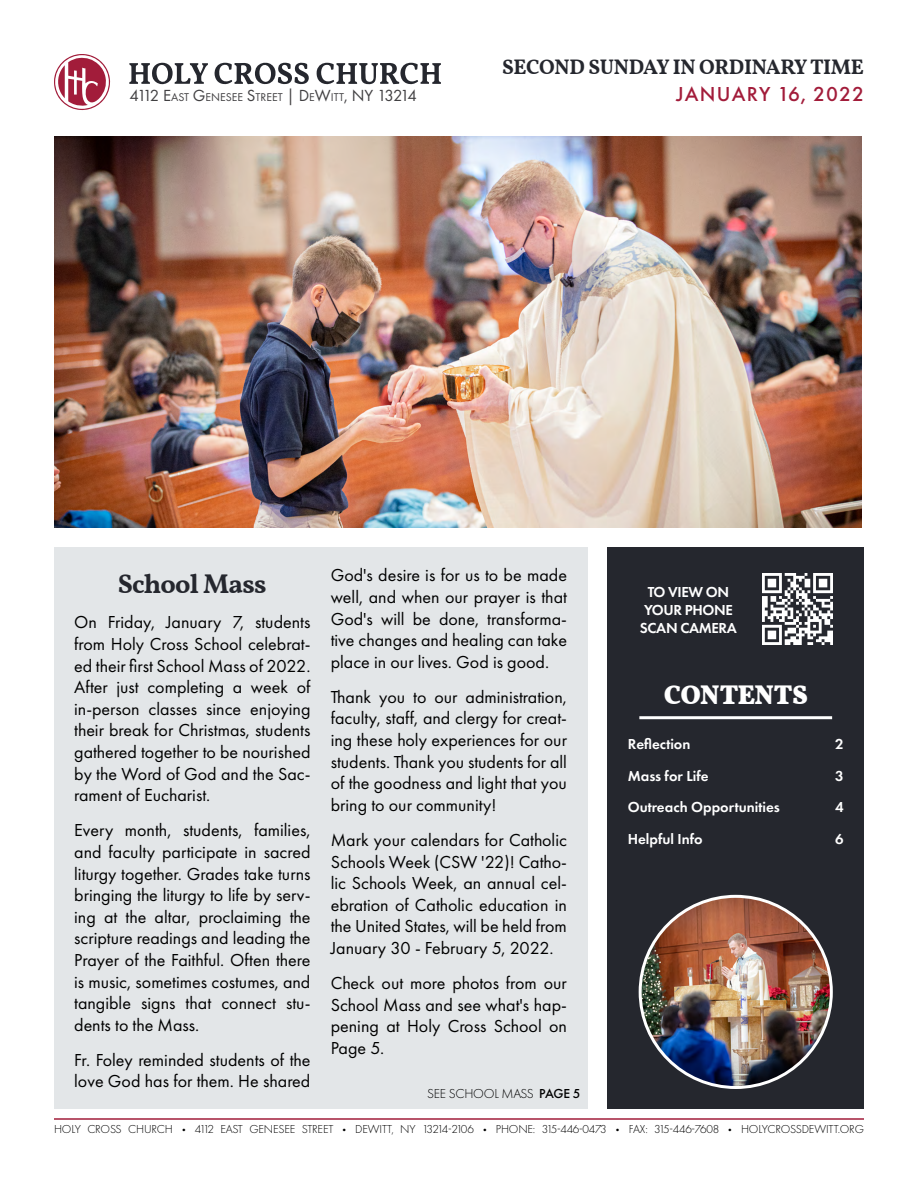
<style>
.page{position:relative;width:918px;height:1188px;background:#fff}
.page>*{position:absolute;margin:0;border:0;box-sizing:border-box;transform-origin:0 0}
.t1{font:700 27px "Vollkorn";letter-spacing:-.025em;color:#25272e}
.t2{font:900 27px "Vollkorn";letter-spacing:-.015em;color:#fff}
.t3{font:700 21px "Vollkorn";letter-spacing:-.015em;color:#25272e}
.t4{font:500 21px "Futura PT";letter-spacing:.055em;color:#a21c3a}
.t5{font:18px/21.6px "Futura PT";color:#000;text-align:justify}
.t6{font:16.65px "Futura PT";letter-spacing:-.13em;color:#414042}
.t7{font:600 15px "Futura PT";color:#fff}
.t8{font:600 15px/18px "Futura PT";letter-spacing:-.025em;color:#fff;text-align:center}
.t9{font:300 13.5px "Futura PT";letter-spacing:-.015em;color:#000}
.t10{font:300 12px "Futura PT";letter-spacing:-.015em;color:#000}
.s1{font-size:11.7px}
.s2{font-weight:500}
.s3{font-weight:400;font-size:9px}
</style>
<div class="page">
<div style="left:608px;top:547px;width:256px;height:562px;background:#25272e"></div>
<img style="left:54px;top:136px;width:808px;height:391px">
<div style="left:54px;top:547px;width:533px;height:562px;background:#e3e6e8"></div>
<hr style="left:54px;top:1118px;width:810px;height:2px;background:#a21c3a">
<img style="left:640px;top:896px;width:191px;height:192px;border-radius:96px">
<svg style="left:54px;top:54px;width:56px;height:56px"></svg>
<svg style="left:214px;top:62px;width:95px;height:23px"></svg>
<svg style="left:317px;top:63px;width:124px;height:22px"></svg>
<svg style="left:129px;top:62px;width:79px;height:23px"></svg>
<img style="left:763px;top:574px;width:70px;height:70px">
<hr style="left:639px;top:716px;width:193px;height:3px;background:#fff">
<p class="t6" style="left:129px;top:86px;width:289px">4112 E<span class="s1">AST</span> G<span class="s1">ENESEE</span> S<span class="s1">TREET</span> | D<span class="s1">E</span>W<span class="s1">ITT</span>, NY 13214</p>
<p class="t3" style="left:502px;top:51px;width:363px">SECOND SUNDAY IN ORDINARY TIME</p>
<p class="t4" style="left:676px;top:82px;width:189px">JANUARY 16, 2022</p>
<h1 class="t1" style="left:118px;top:564px;width:150px">School Mass</h1>
<p class="t5" style="left:74px;top:612px;width:238px">On Friday, January 7, students from Holy Cross School celebrat&shy;ed their first School Mass of 2022.<br>After just completing a week of in-person classes since enjoying their break for Christmas, students gathered together to be nourished by the Word of God and the Sac&shy;rament of Eucharist.</p>
<p class="t5" style="left:74px;top:819px;width:238px">Every month, students, families, and faculty participate in sacred liturgy together. Grades take turns bringing the liturgy to life by serv&shy;ing at the altar, proclaiming the scripture readings and leading the Prayer of the Faithful. Often there is music, sometimes costumes, and tangible signs that connect stu&shy;dents to the Mass.</p>
<p class="t5" style="left:74px;top:1049px;width:238px">Fr. Foley reminded students of the love God has for them. He shared</p>
<p class="t5" style="left:331px;top:564px;width:238px">God's desire is for us to be made well, and when our prayer is that God's will be done, transforma&shy;tive changes and healing can take place in our lives. God is good.</p>
<p class="t5" style="left:331px;top:686px;width:238px">Thank you to our administration, faculty, staff, and clergy for creat&shy;ing these holy experiences for our students. Thank you students for all of the goodness and light that you bring to our community!</p>
<p class="t5" style="left:331px;top:829px;width:238px">Mark your calendars for Catholic Schools Week (CSW '22)! Catho&shy;lic Schools Week, an annual cel&shy;ebration of Catholic education in the United States, will be held from January 30 - February 5, 2022.</p>
<p class="t5" style="left:331px;top:972px;width:238px">Check out more photos from our School Mass and see what's hap&shy;pening at Holy Cross School on Page 5.</p>
<p class="t9" style="left:427px;top:1086px;width:155px">SEE SCHOOL MASS <span class="s2">PAGE 5</span></p>
<p class="t8" style="left:640px;top:583px;width:98px">TO VIEW ON<br>YOUR PHONE<br>SCAN CAMERA</p>
<h1 class="t2" style="left:664px;top:674px;width:146px">CONTENTS</h1>
<p class="t7" style="left:628px;top:735px;width:64px">Reflection</p>
<p class="t7" style="left:835px;top:735px;width:10px">2</p>
<p class="t7" style="left:628px;top:766px;width:82px">Mass for Life</p>
<p class="t7" style="left:835px;top:766px;width:10px">3</p>
<p class="t7" style="left:628px;top:798px;width:154px">Outreach Opportunities</p>
<p class="t7" style="left:835px;top:798px;width:10px">4</p>
<p class="t7" style="left:628px;top:829px;width:76px">Helpful Info</p>
<p class="t7" style="left:835px;top:829px;width:10px">6</p>
<p class="t10" style="left:54px;top:1123px;width:811px">HOLY CROSS CHURCH <span class="s3">•</span> 4112 EAST GENESEE STREET <span class="s3">•</span> DEWITT, NY 13214-2106 <span class="s3">•</span> PHONE: 315-446-0473 <span class="s3">•</span> FAX: 315-446-7608 <span class="s3">•</span> HOLYCROSSDEWITT.ORG</p>
</div>
